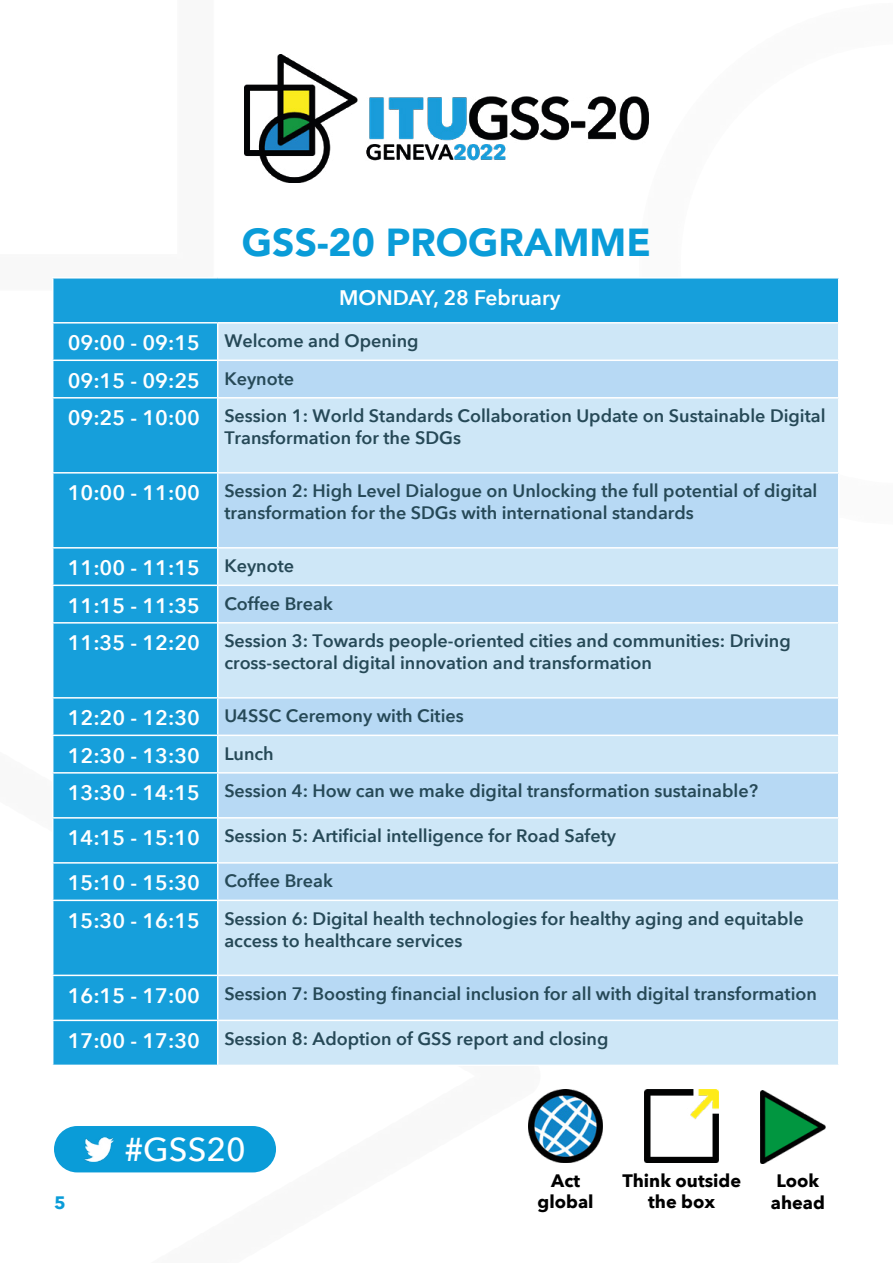
<style>
.page{position:relative;width:893px;height:1263px;background:#fff}
.page>*{position:absolute;margin:0;border:0;box-sizing:border-box;transform-origin:0 0}
.t1{font:900 39px "Avenir";color:#0a9cd8}
.t2{font:500 33px "Avenir Next";color:#fff}
.t3{font:600 21px/37.5px "Avenir Next";color:#fff}
.t4{font:600 18px/21.6px "Avenir Next";color:#264957}
.t5{font:700 18px/21.6px "Avenir Next";color:#000;text-align:center}
.t6{font:700 18px "Avenir Next";color:#0a9cd8}
.s1{font-size:21px;color:#fff}
.s2{font-size:18px;color:#264957}
</style>
<div class="page">
<img style="left:540px;top:1089px;width:63px;height:73px">
<img style="left:645px;top:1089px;width:74px;height:73px">
<img style="left:761px;top:1090px;width:65px;height:73px">
<div style="left:54px;top:1126px;width:222px;height:46px;background:#0a9cd8;border-radius:23px"></div>
<img style="left:84px;top:1137px;width:29px;height:24px">
<div style="left:53px;top:279px;width:785px;height:786px;background:#169fdb"></div>
<div style="left:218px;top:323px;width:621px;height:37px;background:#cee7f7"></div>
<div style="left:218px;top:360px;width:621px;height:38px;background:#b7d9f4"></div>
<div style="left:218px;top:398px;width:621px;height:75px;background:#cee7f7"></div>
<div style="left:218px;top:473px;width:621px;height:75px;background:#b7d9f4"></div>
<div style="left:218px;top:548px;width:621px;height:37px;background:#cee7f7"></div>
<div style="left:218px;top:585px;width:621px;height:38px;background:#b7d9f4"></div>
<div style="left:218px;top:623px;width:621px;height:75px;background:#cee7f7"></div>
<div style="left:218px;top:699px;width:620px;height:321px;background:#b7d9f4"></div>
<div style="left:218px;top:735px;width:621px;height:38px;background:#cee7f7"></div>
<div style="left:218px;top:818px;width:621px;height:45px;background:#cee7f7"></div>
<div style="left:218px;top:900px;width:621px;height:75px;background:#cee7f7"></div>
<div style="left:218px;top:1020px;width:621px;height:45px;background:#cee7f7"></div>
<hr style="left:52px;top:322px;width:166px;height:2px;background:#fff">
<hr style="left:52px;top:360px;width:166px;height:1px;background:#fff">
<hr style="left:52px;top:397px;width:166px;height:2px;background:#fff">
<hr style="left:52px;top:472px;width:166px;height:2px;background:#fff">
<hr style="left:52px;top:547px;width:166px;height:2px;background:#fff">
<hr style="left:52px;top:585px;width:166px;height:1px;background:#fff">
<hr style="left:52px;top:622px;width:166px;height:2px;background:#fff">
<hr style="left:52px;top:697px;width:166px;height:2px;background:#fff">
<hr style="left:52px;top:735px;width:166px;height:1px;background:#fff">
<hr style="left:52px;top:772px;width:166px;height:2px;background:#fff">
<hr style="left:52px;top:817px;width:166px;height:2px;background:#fff">
<hr style="left:52px;top:862px;width:166px;height:2px;background:#fff">
<hr style="left:52px;top:900px;width:166px;height:1px;background:#fff">
<hr style="left:52px;top:975px;width:166px;height:1px;background:#fff">
<hr style="left:52px;top:1020px;width:166px;height:1px;background:#fff">
<hr style="left:218px;top:322px;width:621px;height:2px;background:#fff">
<hr style="left:217px;top:324px;width:1px;height:36px;background:#fff">
<hr style="left:838px;top:324px;width:1px;height:36px;background:#fff">
<hr style="left:218px;top:360px;width:621px;height:1px;background:#fff">
<hr style="left:217px;top:361px;width:1px;height:36px;background:#fff">
<hr style="left:838px;top:361px;width:1px;height:36px;background:#fff">
<hr style="left:218px;top:397px;width:621px;height:2px;background:#fff">
<hr style="left:217px;top:399px;width:1px;height:73px;background:#fff">
<hr style="left:838px;top:399px;width:1px;height:73px;background:#fff">
<hr style="left:218px;top:472px;width:621px;height:2px;background:#fff">
<hr style="left:217px;top:474px;width:1px;height:73px;background:#fff">
<hr style="left:838px;top:474px;width:1px;height:73px;background:#fff">
<hr style="left:218px;top:547px;width:621px;height:2px;background:#fff">
<hr style="left:217px;top:549px;width:1px;height:36px;background:#fff">
<hr style="left:838px;top:549px;width:1px;height:36px;background:#fff">
<hr style="left:218px;top:585px;width:621px;height:1px;background:#fff">
<hr style="left:217px;top:586px;width:1px;height:36px;background:#fff">
<hr style="left:838px;top:586px;width:1px;height:36px;background:#fff">
<hr style="left:218px;top:622px;width:621px;height:2px;background:#fff">
<hr style="left:217px;top:624px;width:1px;height:73px;background:#fff">
<hr style="left:838px;top:624px;width:1px;height:73px;background:#fff">
<hr style="left:218px;top:697px;width:621px;height:2px;background:#fff">
<hr style="left:217px;top:699px;width:1px;height:36px;background:#fff">
<hr style="left:218px;top:735px;width:621px;height:1px;background:#fff">
<hr style="left:217px;top:736px;width:1px;height:36px;background:#fff">
<hr style="left:838px;top:736px;width:1px;height:36px;background:#fff">
<hr style="left:218px;top:772px;width:621px;height:2px;background:#fff">
<hr style="left:217px;top:774px;width:1px;height:43px;background:#fff">
<hr style="left:218px;top:817px;width:621px;height:2px;background:#fff">
<hr style="left:217px;top:819px;width:1px;height:43px;background:#fff">
<hr style="left:838px;top:819px;width:1px;height:43px;background:#fff">
<hr style="left:218px;top:862px;width:621px;height:2px;background:#fff">
<hr style="left:217px;top:864px;width:1px;height:36px;background:#fff">
<hr style="left:218px;top:900px;width:621px;height:1px;background:#fff">
<hr style="left:217px;top:901px;width:1px;height:74px;background:#fff">
<hr style="left:838px;top:901px;width:1px;height:74px;background:#fff">
<hr style="left:218px;top:975px;width:621px;height:1px;background:#fff">
<hr style="left:217px;top:976px;width:1px;height:44px;background:#fff">
<hr style="left:218px;top:1020px;width:621px;height:1px;background:#fff">
<hr style="left:217px;top:1021px;width:1px;height:44px;background:#fff">
<hr style="left:838px;top:1021px;width:1px;height:44px;background:#fff">
<img style="left:244px;top:54px;width:405px;height:128px">
<h1 class="t1" style="left:242px;top:209px;width:410px">GSS-20 PROGRAMME</h1>
<p class="t3" style="left:339px;top:279px;width:223px">MONDAY, 28 February</p>
<p class="t4" style="left:68px;top:330px;width:352px"><span class="s1">09:00 - 09:15</span> Welcome and Opening</p>
<p class="t3" style="left:68px;top:361px;width:228px">09:15 - 09:25 <span class="s2">Keynote</span></p>
<p class="t4" style="left:224px;top:405px;width:603px;text-indent:-157px"><span class="s1">09:25 - 10:00</span> Session 1: World Standards Collaboration Update on Sustainable Digital<br>Transformation for the SDGs</p>
<p class="t4" style="left:224px;top:480px;width:595px;text-indent:-157px"><span class="s1">10:00 - 11:00</span> Session 2: High Level Dialogue on Unlocking the full potential of digital transformation for the SDGs with international standards</p>
<p class="t3" style="left:68px;top:549px;width:267px">11:00 - 11:15 <span class="s2">Keynote<br></span>11:15 - 11:35 <span class="s2">Coffee Break</span></p>
<p class="t4" style="left:224px;top:630px;width:568px;text-indent:-157px"><span class="s1">11:35 - 12:20</span> Session 3: Towards people-oriented cities and communities: Driving cross-sectoral digital innovation and transformation</p>
<p class="t4" style="left:68px;top:705px;width:398px"><span class="s1">12:20 - 12:30</span> U4SSC Ceremony with Cities</p>
<p class="t3" style="left:68px;top:736px;width:208px">12:30 - 13:30 <span class="s2">Lunch</span></p>
<p class="t4" style="left:68px;top:780px;width:692px"><span class="s1">13:30 - 14:15</span> Session 4: How can we make digital transformation sustainable?</p>
<p class="t4" style="left:68px;top:825px;width:550px"><span class="s1">14:15 - 15:10</span> Session 5: Artificial intelligence for Road Safety</p>
<p class="t3" style="left:68px;top:864px;width:267px">15:10 - 15:30 <span class="s2">Coffee Break</span></p>
<p class="t4" style="left:224px;top:907px;width:581px;text-indent:-157px"><span class="s1">15:30 - 16:15</span> Session 6: Digital health technologies for healthy aging and equitable access to healthcare services</p>
<p class="t4" style="left:68px;top:982px;width:751px"><span class="s1">16:15 - 17:00</span> Session 7: Boosting financial inclusion for all with digital transformation</p>
<p class="t4" style="left:68px;top:1027px;width:542px"><span class="s1">17:00 - 17:30</span> Session 8: Adoption of GSS report and closing</p>
<h2 class="t2" style="left:124px;top:1121px;width:123px">#GSS20</h2>
<p class="t5" style="left:538px;top:1169px;width:57px">Act global</p>
<p class="t5" style="left:622px;top:1169px;width:120px">Think outside the box</p>
<p class="t5" style="left:777px;top:1170px;width:44px">Look</p>
<p class="t6" style="left:54px;top:1187px;width:13px">5</p>
<p class="t5" style="left:771px;top:1191px;width:55px">ahead</p>
</div>
